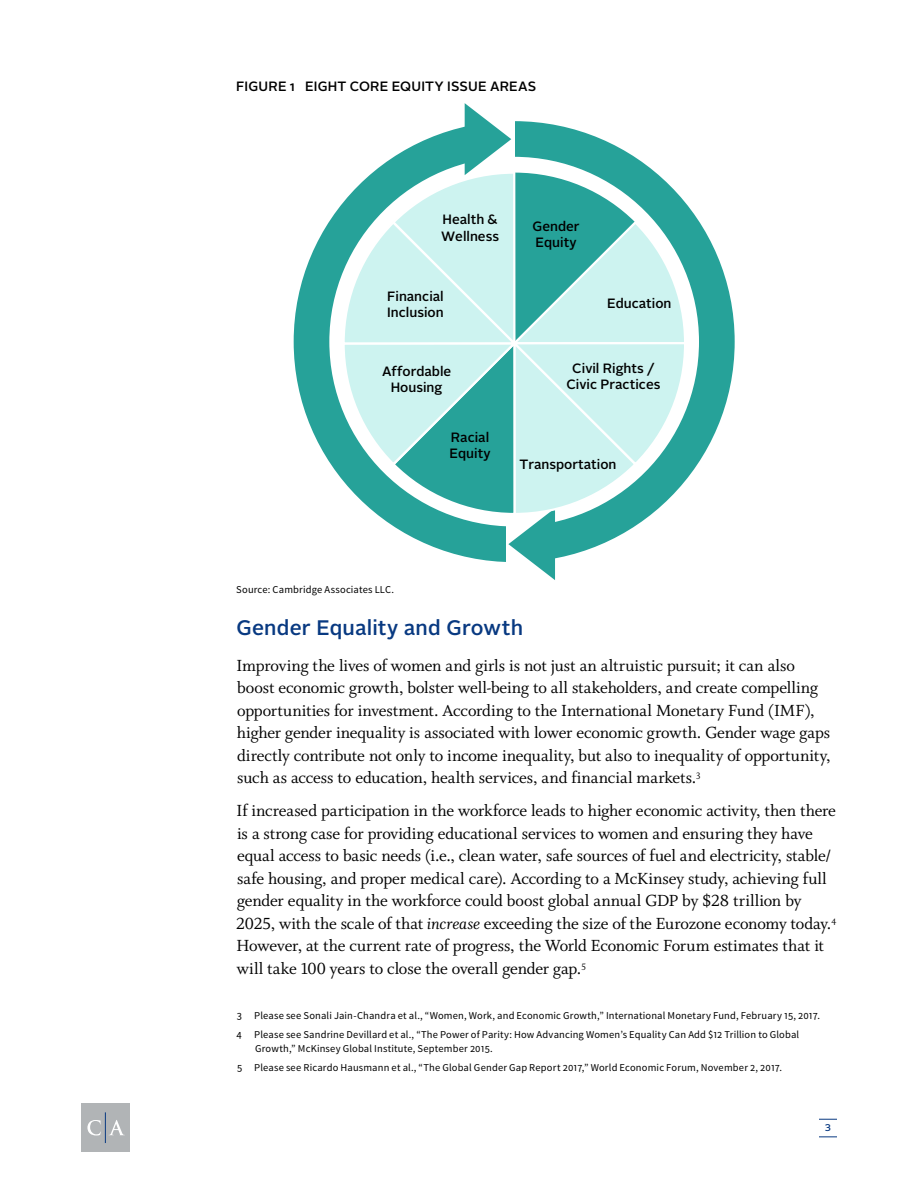
<style>
.page{position:relative;width:918px;height:1188px;background:#fff}
.page>*{position:absolute;margin:0;border:0;box-sizing:border-box;transform-origin:0 0}
.t1{font:500 21px "Alright Sans";letter-spacing:.01em;color:#083981}
.t2{font:18px/22.5px "Whitman";letter-spacing:-.01em;color:#000}
.t3{font:500 13.5px/16.2px "Alright Sans";color:#000}
.t4{font:10.5px/19.5px "Source Sans Pro";letter-spacing:.015em;color:#000}
.t5{font:500 9.75px "Alright Sans";color:#083981}
.s1{font-style:italic}
</style>
<div class="page">
<svg style="left:294px;top:205px;width:441px;height:274px;fill:#26a299"></svg>
<svg style="left:341px;top:103px;width:346px;height:477px"></svg>
<div style="left:81px;top:1103px;width:49px;height:49px;background:#b1b4b6"></div>
<svg style="left:87px;top:1120px;width:14px;height:16px"></svg>
<svg style="left:109px;top:1120px;width:15px;height:15px"></svg>
<hr style="left:105px;top:1112px;width:1px;height:31px;background:#083981">
<svg style="left:819px;top:1119px;width:18px;height:1px"></svg>
<svg style="left:819px;top:1137px;width:18px;height:1px"></svg>
<p class="t3" style="left:236px;top:79px;width:302px">FIGURE 1 EIGHT CORE EQUITY ISSUE AREAS</p>
<p class="t3" style="left:441px;top:212px;width:60px">Health &amp;<br>Wellness</p>
<p class="t3" style="left:387px;top:288px;width:58px">Financial<br>Inclusion</p>
<p class="t3" style="left:382px;top:363px;width:71px;text-align:center">Affordable<br>Housing</p>
<p class="t3" style="left:450px;top:429px;width:42px">Racial<br>Equity</p>
<p class="t3" style="left:533px;top:218px;width:49px">Gender<br>Equity</p>
<p class="t3" style="left:607px;top:296px;width:66px">Education</p>
<p class="t3" style="left:566px;top:360px;width:96px;text-align:center">Civil Rights /<br>Civic Practices</p>
<p class="t3" style="left:519px;top:456px;width:99px">Transportation</p>
<p class="t4" style="left:236px;top:580px;width:159px">Source: Cambridge Associates LLC.</p>
<p class="t1" style="left:236px;top:613px;width:288px">Gender Equality and Growth</p>
<p class="t2" style="left:237px;top:654px;width:596px">Improving the lives of women and girls is not just an altruistic pursuit; it can also boost economic growth, bolster well-being to all stakeholders, and create compelling opportunities for investment. According to the International Monetary Fund (IMF), higher gender inequality is associated with lower economic growth. Gender wage gaps directly contribute not only to income inequality, but also to inequality of opportunity, such as access to education, health services, and financial markets.<sup>3</sup></p>
<p class="t2" style="left:236px;top:800px;width:602px">If increased participation in the workforce leads to higher economic activity, then there is a strong case for providing educational services to women and ensuring they have equal access to basic needs (i.e., clean water, safe sources of fuel and electricity, stable/ safe housing, and proper medical care). According to a McKinsey study, achieving full gender equality in the workforce could boost global annual GDP by $28 trillion by 2025, with the scale of that <span class="s1">increase</span> exceeding the size of the Eurozone economy today.<sup>4<br></sup>However, at the current rate of progress, the World Economic Forum estimates that it will take 100 years to close the overall gender gap.<sup>5</sup></p>
<p class="t4" style="left:236px;top:1006px;width:585px">3 Please see Sonali Jain-Chandra et al., “Women, Work, and Economic Growth,” International Monetary Fund, February 15, 2017.<br>4 Please see Sandrine Devillard et al., “The Power of Parity: How Advancing Women’s Equality Can Add $12 Trillion to Global</p>
<p class="t4" style="left:237px;top:1039px;width:546px;text-indent:18px">Growth,” McKinsey Global Institute, September 2015.<br>5 Please see Ricardo Hausmann et al., “The Global Gender Gap Report 2017,” World Economic Forum, November 2, 2017.</p>
<p class="t5" style="left:825px;top:1121px;width:8px">3</p>
</div>
